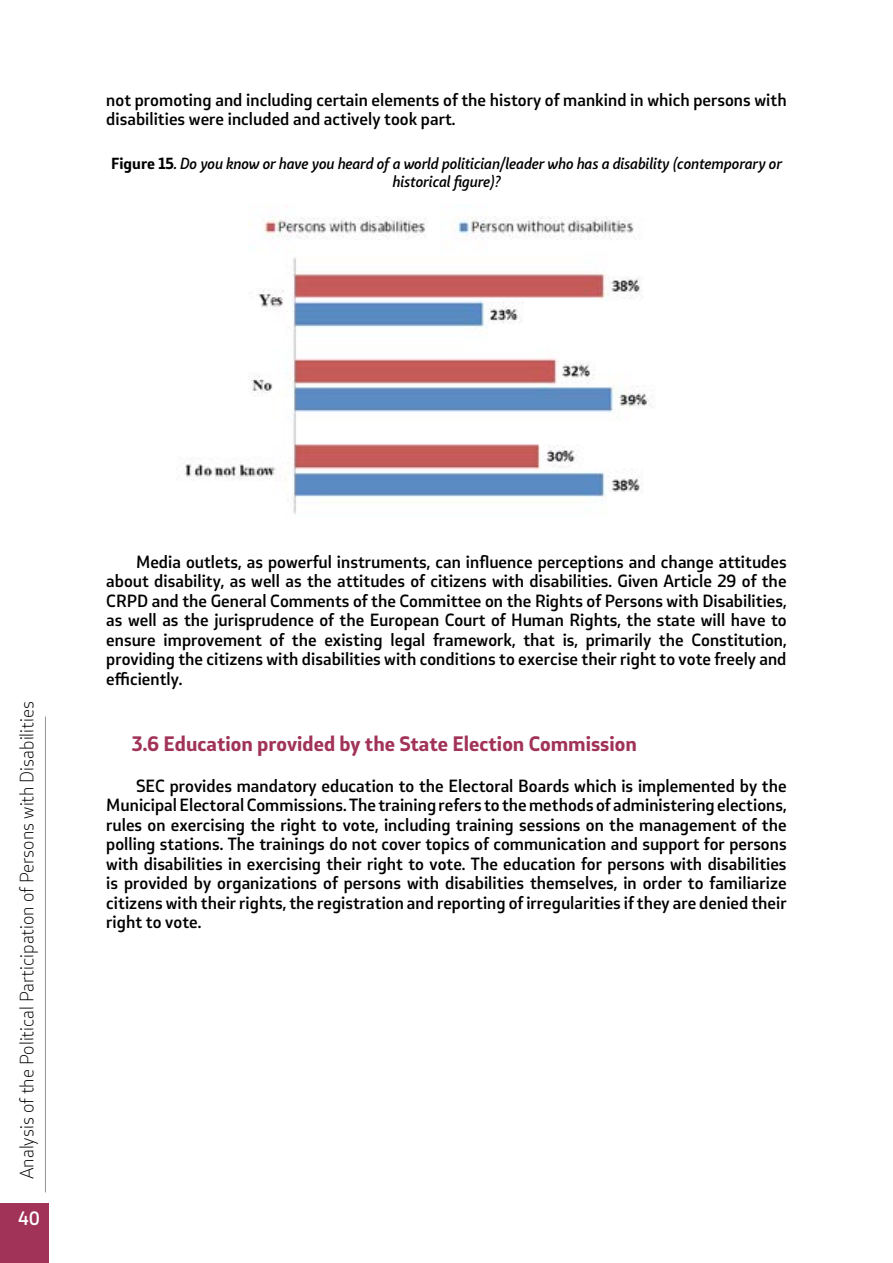
<style>
.page{position:relative;width:893px;height:1263px;background:#fff}
.page>*{position:absolute;margin:0;border:0;box-sizing:border-box;transform-origin:0 0}
.Heading_2{font:700 19.5px "Stobi Sans";color:#a13258}
.t1{font:300 18px "Stobi Sans";color:#000}
.t2{font:500 18px "Stobi Sans";color:#fff}
.t3{font:500 16.5px/19.5px "Stobi Sans";color:#000;text-align:justify}
.grafikon{font:500 15px/18px "Stobi Sans It";color:#000;text-align:center}
.s1{font-family:"Stobi Sans";font-weight:700}
</style>
<div class="page">
<div style="left:0;top:1203px;width:48px;height:60px;background:#a13258"></div>
<hr style="left:45px;top:717px;width:1px;height:475px;background:#939598">
<img style="left:185px;top:204px;width:469px;height:310px">
<p class="t3" style="left:106px;top:90px;width:682px">not promoting and including certain elements of the history of mankind in which persons with disabilities were included and actively took part.</p>
<p class="grafikon" style="left:111px;top:154px;width:672px"><span class="s1">Figure 15</span>. Do you know or have you heard of a world politician/leader who has a disability (contemporary or historical figure)?</p>
<p class="t1" style="left:15px;top:1179px;width:479px;rotate:-90deg">Analysis of the Political Participation of Persons with Disabilities</p>
<p class="t2" style="left:19px;top:1206px;width:23px">40</p>
<p class="t3" style="left:106px;top:551px;width:682px;text-indent:30px">Media outlets, as powerful instruments, can influence perceptions and change attitudes about disability, as well as the attitudes of citizens with disabilities. Given Article 29 of the CRPD and the General Comments of the Committee on the Rights of Persons with Disabilities, as well as the jurisprudence of the European Court of Human Rights, the state will have to ensure improvement of the existing legal framework, that is, primarily the Constitution, providing the citizens with disabilities with conditions to exercise their right to vote freely and efficiently.</p>
<p class="Heading_2" style="left:132px;top:730px;width:507px">3.6 Education provided by the State Election Commission</p>
<p class="t3" style="left:106px;top:775px;width:682px;text-indent:30px">SEC provides mandatory education to the Electoral Boards which is implemented by the Municipal Electoral Commissions. The training refers to the methods of administering elections, rules on exercising the right to vote, including training sessions on the management of the polling stations. The trainings do not cover topics of communication and support for persons with disabilities in exercising their right to vote. The education for persons with disabilities is provided by organizations of persons with disabilities themselves, in order to familiarize citizens with their rights, the registration and reporting of irregularities if they are denied their right to vote.</p>
</div>
